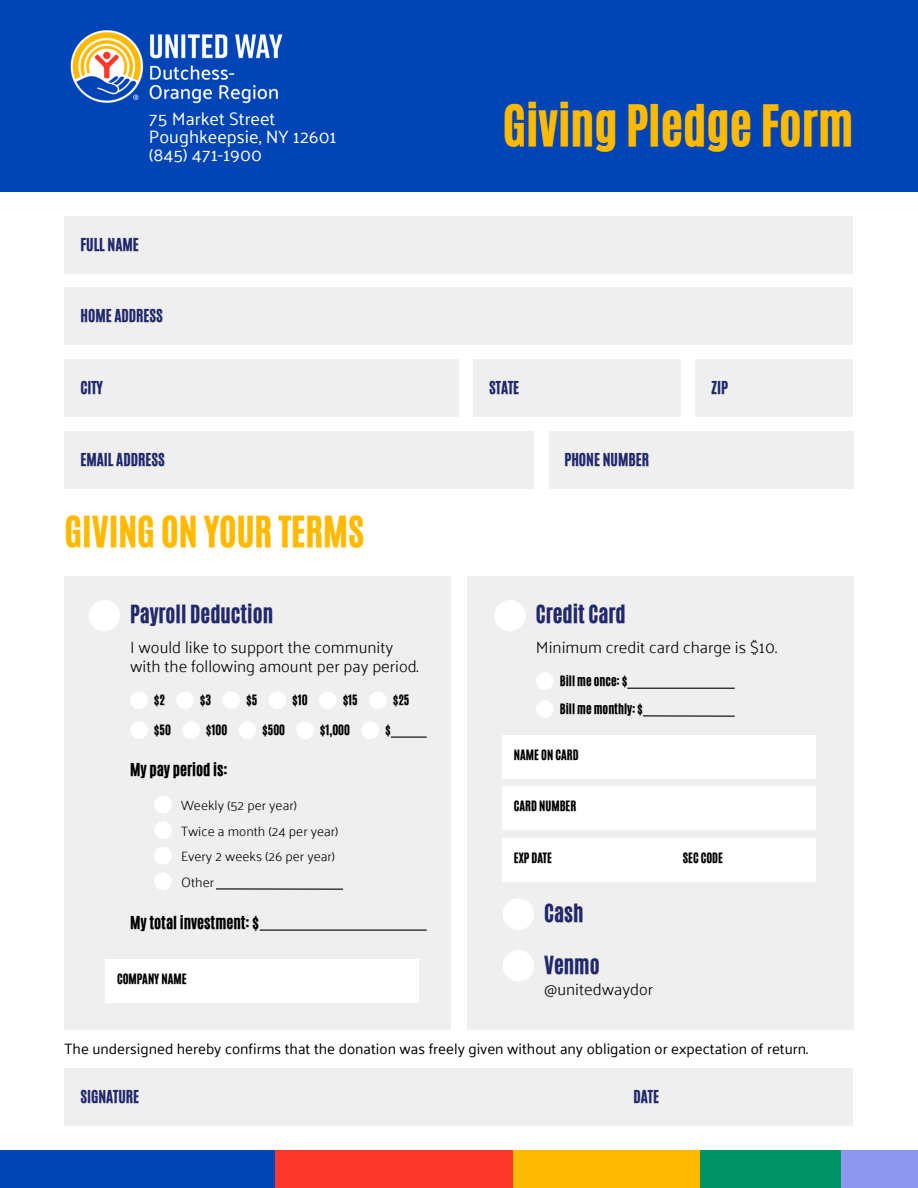
<style>
.page{position:relative;width:918px;height:1188px;background:#fff}
.page>*{position:absolute;margin:0;border:0;box-sizing:border-box;transform-origin:0 0}
.t1{font:47.85px "CA Generated";color:#ffba00}
.t2{font:36px "CA Generated";color:#ffba00}
.t3{font:21px "CA Generated";color:#21296b}
.t4{font:18px/18px "Palanquin";color:#fff}
.t5{font:300 16.5px/19.2px "Palanquin";color:#000}
.t6{font:15px "Palanquin";color:#000}
.t7{font:15px "CA Generated";color:#21296b}
.t8{font:15px "CA Generated";color:#000}
.t9{font:300 13.5px "Palanquin";color:#000}
.t10{font:12px "CA Generated";color:#000}
</style>
<div class="page">
<div style="left:65px;top:216px;width:788px;height:57px;background:#efefef"></div>
<div style="left:65px;top:287px;width:788px;height:58px;background:#efefef"></div>
<div style="left:65px;top:359px;width:394px;height:58px;background:#efefef"></div>
<div style="left:474px;top:359px;width:207px;height:58px;background:#efefef"></div>
<div style="left:695px;top:359px;width:158px;height:58px;background:#efefef"></div>
<div style="left:65px;top:432px;width:469px;height:57px;background:#efefef"></div>
<div style="left:549px;top:432px;width:304px;height:57px;background:#efefef"></div>
<div style="left:65px;top:576px;width:386px;height:454px;background:#efefef"></div>
<div style="left:89px;top:600px;width:31px;height:31px;background:#fff;border-radius:50%"></div>
<div style="left:467px;top:576px;width:386px;height:454px;background:#efefef"></div>
<div style="left:494px;top:600px;width:32px;height:31px;background:#fff;border-radius:50%"></div>
<div style="left:130px;top:691px;width:18px;height:18px;background:#fff;border-radius:50%"></div>
<div style="left:176px;top:691px;width:18px;height:18px;background:#fff;border-radius:50%"></div>
<div style="left:222px;top:691px;width:18px;height:18px;background:#fff;border-radius:50%"></div>
<div style="left:269px;top:691px;width:17px;height:18px;background:#fff;border-radius:50%"></div>
<div style="left:319px;top:691px;width:18px;height:18px;background:#fff;border-radius:50%"></div>
<div style="left:369px;top:691px;width:18px;height:18px;background:#fff;border-radius:50%"></div>
<div style="left:130px;top:721px;width:18px;height:18px;background:#fff;border-radius:50%"></div>
<div style="left:182px;top:721px;width:18px;height:18px;background:#fff;border-radius:50%"></div>
<div style="left:238px;top:721px;width:18px;height:18px;background:#fff;border-radius:50%"></div>
<div style="left:296px;top:721px;width:18px;height:18px;background:#fff;border-radius:50%"></div>
<div style="left:361px;top:721px;width:18px;height:18px;background:#fff;border-radius:50%"></div>
<hr style="left:391px;top:737px;width:36px;height:1px;background:#000">
<div style="left:154px;top:796px;width:18px;height:17px;background:#fff;border-radius:50%"></div>
<div style="left:154px;top:821px;width:18px;height:18px;background:#fff;border-radius:50%"></div>
<div style="left:154px;top:847px;width:18px;height:18px;background:#fff;border-radius:50%"></div>
<div style="left:154px;top:872px;width:18px;height:18px;background:#fff;border-radius:50%"></div>
<hr style="left:216px;top:888px;width:127px;height:2px;background:#000">
<div style="left:536px;top:672px;width:18px;height:18px;background:#fff;border-radius:50%"></div>
<hr style="left:627px;top:688px;width:108px;height:1px;background:#000">
<div style="left:536px;top:700px;width:18px;height:18px;background:#fff;border-radius:50%"></div>
<hr style="left:643px;top:715px;width:92px;height:2px;background:#000">
<div style="left:503px;top:735px;width:313px;height:43px;background:#fff"></div>
<div style="left:503px;top:787px;width:313px;height:43px;background:#fff"></div>
<div style="left:503px;top:838px;width:313px;height:44px;background:#fff"></div>
<div style="left:503px;top:898px;width:31px;height:32px;background:#fff;border-radius:50%"></div>
<div style="left:503px;top:950px;width:31px;height:31px;background:#fff;border-radius:50%"></div>
<hr style="left:260px;top:930px;width:167px;height:1px;background:#000">
<div style="left:106px;top:960px;width:313px;height:43px;background:#fff"></div>
<div style="left:65px;top:1068px;width:788px;height:57px;background:#efefef"></div>
<div style="left:0;top:0;width:918px;height:191px;background:#0044b5"></div>
<img style="left:70px;top:30px;width:213px;height:74px">
<div style="left:0;top:1150px;width:275px;height:38px;background:#0044b5"></div>
<div style="left:275px;top:1150px;width:239px;height:38px;background:#fd372c"></div>
<div style="left:514px;top:1150px;width:186px;height:38px;background:#ffba00"></div>
<div style="left:700px;top:1150px;width:141px;height:38px;background:#009464"></div>
<div style="left:841px;top:1150px;width:77px;height:38px;background:#8e97ef"></div>
<p class="t4" style="left:149px;top:110px;width:189px">75 Market Street<br>Poughkeepsie, NY 12601 (845) 471-1900</p>
<p class="t7" style="left:80px;top:234px;width:60px">FULL NAME</p>
<h4 class="t7" style="left:80px;top:305px;width:84px">HOME ADDRESS</h4>
<p class="t1" style="left:503px;top:91px;width:352px">Giving Pledge Form</p>
<h1 class="t7" style="left:80px;top:377px;width:24px">CITY</h1>
<h5 class="t7" style="left:489px;top:377px;width:31px">STATE</h5>
<h5 class="t7" style="left:711px;top:377px;width:18px">ZIP</h5>
<h5 class="t7" style="left:80px;top:449px;width:86px">EMAIL ADDRESS</h5>
<h5 class="t7" style="left:564px;top:449px;width:86px">PHONE NUMBER</h5>
<p class="t2" style="left:65px;top:506px;width:301px">GIVING ON YOUR TERMS</p>
<p class="t3" style="left:130px;top:599px;width:144px">Payroll Deduction</p>
<p class="t3" style="left:536px;top:599px;width:91px">Credit Card</p>
<p class="t5" style="left:130px;top:638px;width:290px">I would like to support the community with the following amount per pay period.</p>
<p class="t10" style="left:154px;top:692px;width:12px">$2</p>
<p class="t10" style="left:200px;top:692px;width:12px">$3</p>
<p class="t10" style="left:246px;top:692px;width:12px">$5</p>
<p class="t10" style="left:293px;top:692px;width:17px">$10</p>
<p class="t10" style="left:343px;top:692px;width:16px">$15</p>
<p class="t10" style="left:393px;top:692px;width:18px">$25</p>
<h6 class="t10" style="left:154px;top:722px;width:18px">$50</h6>
<p class="t10" style="left:206px;top:722px;width:23px">$100</p>
<p class="t10" style="left:262px;top:722px;width:24px">$500</p>
<p class="t10" style="left:320px;top:722px;width:31px">$1,000</p>
<p class="t10" style="left:386px;top:722px;width:7px">$</p>
<p class="t8" style="left:130px;top:759px;width:99px">My pay period is:</p>
<h6 class="t9" style="left:181px;top:798px;width:117px">Weekly (52 per year)</h6>
<p class="t9" style="left:181px;top:823px;width:159px">Twice a month (24 per year)</p>
<p class="t9" style="left:181px;top:849px;width:156px">Every 2 weeks (26 per year)</p>
<h3 class="t5" style="left:536px;top:638px;width:243px">Minimum credit card charge is $10.</h3>
<h5 class="t10" style="left:560px;top:672px;width:69px">Bill me once: $</h5>
<h4 class="t10" style="left:560px;top:700px;width:84px">Bill me monthly: $</h4>
<h5 class="t10" style="left:514px;top:746px;width:66px">NAME ON CARD</h5>
<h2 class="t10" style="left:514px;top:798px;width:64px">CARD NUMBER</h2>
<h3 class="t10" style="left:514px;top:849px;width:39px">EXP DATE</h3>
<h3 class="t10" style="left:683px;top:849px;width:41px">SEC CODE</h3>
<h5 class="t9" style="left:181px;top:874px;width:34px">Other</h5>
<p class="t8" style="left:130px;top:912px;width:130px">My total investment: $</p>
<h4 class="t10" style="left:117px;top:971px;width:71px">COMPANY NAME</h4>
<p class="t3" style="left:544px;top:898px;width:41px">Cash</p>
<p class="t3" style="left:544px;top:950px;width:57px">Venmo</p>
<p class="t5" style="left:544px;top:980px;width:110px">@unitedwaydor</p>
<p class="t6" style="left:65px;top:1040px;width:745px">The undersigned hereby confirms that the donation was freely given without any obligation or expectation of return.</p>
<p class="t7" style="left:80px;top:1086px;width:60px">SIGNATURE</p>
<p class="t7" style="left:634px;top:1086px;width:27px">DATE</p>
</div>
